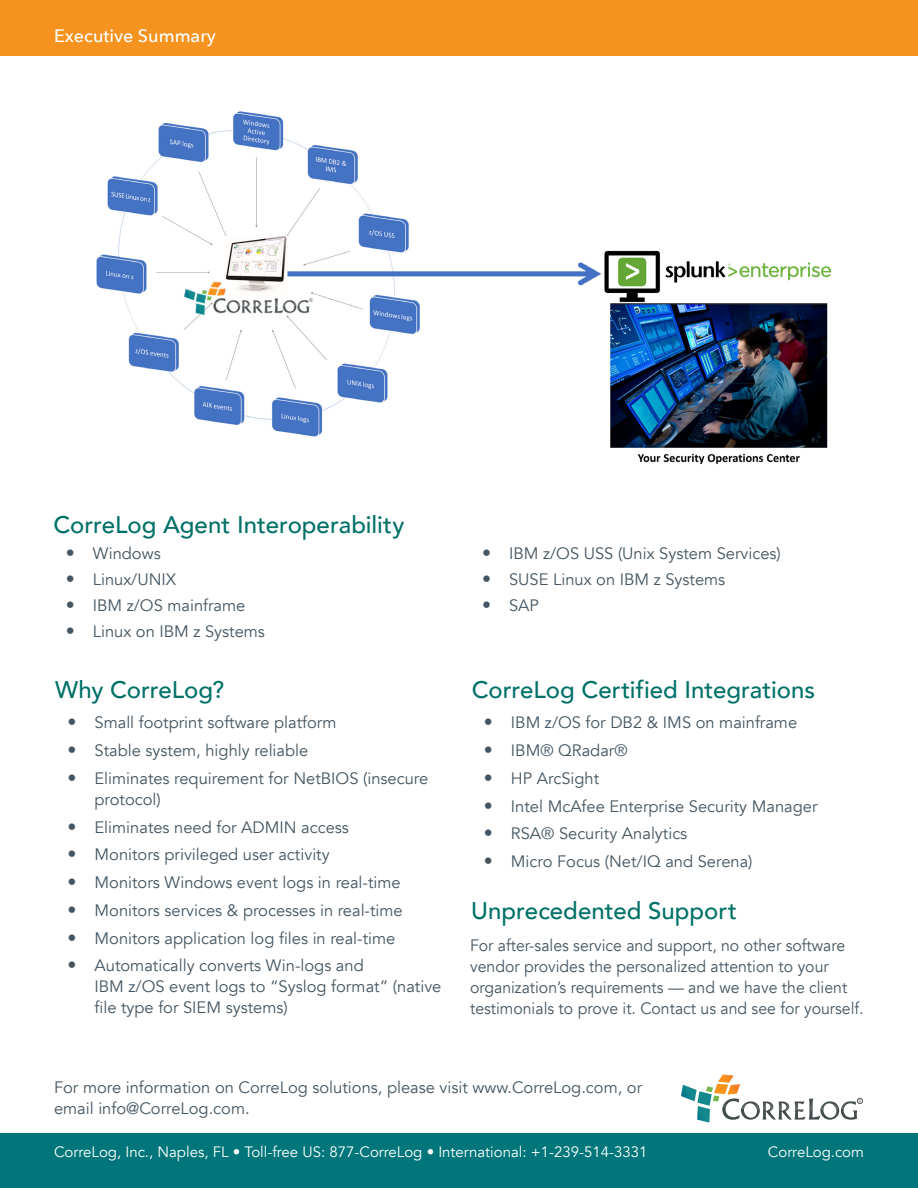
<style>
.page{position:relative;width:918px;height:1188px;background:#fff}
.page>*{position:absolute;margin:0;border:0;box-sizing:border-box;transform-origin:0 0}
.t1{font:500 24px "Avenir";color:#007167}
.t2{font:500 18px "Avenir Next";color:#fff}
.t3{font:16.5px/21px "Avenir";color:#455561}
.t4{font:16.5px/21px "Avenir";color:#455561;scale:.96 1}
.t5{font:15px "Avenir";color:#fff}
.s1{font-size:18px}
</style>
<div class="page">
<img style="left:96px;top:111px;width:736px;height:353px">
<div style="left:0;top:0;width:918px;height:55px;background:#f6921e"></div>
<div style="left:0;top:1134px;width:918px;height:54px;background:#00767a"></div>
<svg style="left:681px;top:1075px;width:182px;height:48px"></svg>
<p class="t2" style="left:54px;top:20px;width:163px">Executive Summary</p>
<p class="t1" style="left:53px;top:503px;width:352px">CorreLog Agent Interoperability</p>
<p class="t3" style="left:66px;top:543px;width:96px"><span class="s1">•</span> Windows</p>
<p class="t3" style="left:66px;top:569px;width:112px"><span class="s1">•</span> Linux/UNIX</p>
<p class="t3" style="left:66px;top:595px;width:181px"><span class="s1">•</span> IBM z/OS mainframe</p>
<p class="t3" style="left:66px;top:621px;width:201px"><span class="s1">•</span> Linux on IBM z Systems</p>
<p class="t1" style="left:55px;top:669px;width:171px">Why CorreLog?</p>
<p class="t3" style="left:68px;top:713px;width:271px"><span class="s1">•</span> Small footprint software platform</p>
<p class="t3" style="left:68px;top:740px;width:242px"><span class="s1">•</span> Stable system, highly reliable</p>
<p class="t3" style="left:95px;top:768px;width:335px;text-indent:-27px"><span class="s1">•</span> Eliminates requirement for NetBIOS (insecure protocol)</p>
<p class="t3" style="left:68px;top:817px;width:283px"><span class="s1">•</span> Eliminates need for ADMIN access</p>
<p class="t3" style="left:68px;top:845px;width:264px"><span class="s1">•</span> Monitors privileged user activity</p>
<p class="t3" style="left:68px;top:872px;width:335px"><span class="s1">•</span> Monitors Windows event logs in real-time</p>
<p class="t3" style="left:68px;top:900px;width:337px"><span class="s1">•</span> Monitors services &amp; processes in real-time</p>
<p class="t3" style="left:68px;top:928px;width:329px"><span class="s1">•</span> Monitors application log files in real-time</p>
<p class="t3" style="left:95px;top:956px;width:348px;text-indent:-27px"><span class="s1">•</span> Automatically converts Win-logs and<br>IBM z/OS event logs to “Syslog format” (native file type for SIEM systems)</p>
<p class="t3" style="left:482px;top:543px;width:300px"><span class="s1">•</span> IBM z/OS USS (Unix System Services)</p>
<p class="t3" style="left:482px;top:569px;width:245px"><span class="s1">•</span> SUSE Linux on IBM z Systems</p>
<p class="t3" style="left:482px;top:595px;width:58px"><span class="s1">•</span> SAP</p>
<p class="t1" style="left:472px;top:669px;width:345px">CorreLog Certified Integrations</p>
<p class="t3" style="left:484px;top:713px;width:315px"><span class="s1">•</span> IBM z/OS for DB2 &amp; IMS on mainframe</p>
<p class="t3" style="left:484px;top:740px;width:145px"><span class="s1">•</span> IBM® QRadar®</p>
<p class="t3" style="left:484px;top:768px;width:117px"><span class="s1">•</span> HP ArcSight</p>
<p class="t3" style="left:484px;top:796px;width:335px"><span class="s1">•</span> Intel McAfee Enterprise Security Manager</p>
<p class="t3" style="left:484px;top:824px;width:205px"><span class="s1">•</span> RSA® Security Analytics</p>
<p class="t3" style="left:484px;top:851px;width:270px"><span class="s1">•</span> Micro Focus (Net/IQ and Serena)</p>
<p class="t1" style="left:471px;top:890px;width:267px">Unprecedented Support</p>
<p class="t4" style="left:470px;top:935px;width:412px">For after-sales service and support, no other software vendor provides the personalized attention to your organization’s requirements — and we have the client testimonials to prove it. Contact us and see for yourself.</p>
<p class="t3" style="left:54px;top:1077px;width:590px">For more information on CorreLog solutions, please visit www.CorreLog.com, or email info@CorreLog.com.</p>
<p class="t5" style="left:54px;top:1143px;width:595px">CorreLog, Inc., Naples, FL • Toll-free US: 877-CorreLog • International: +1-239-514-3331</p>
<p class="t5" style="left:768px;top:1143px;width:98px">CorreLog.com</p>
</div>
